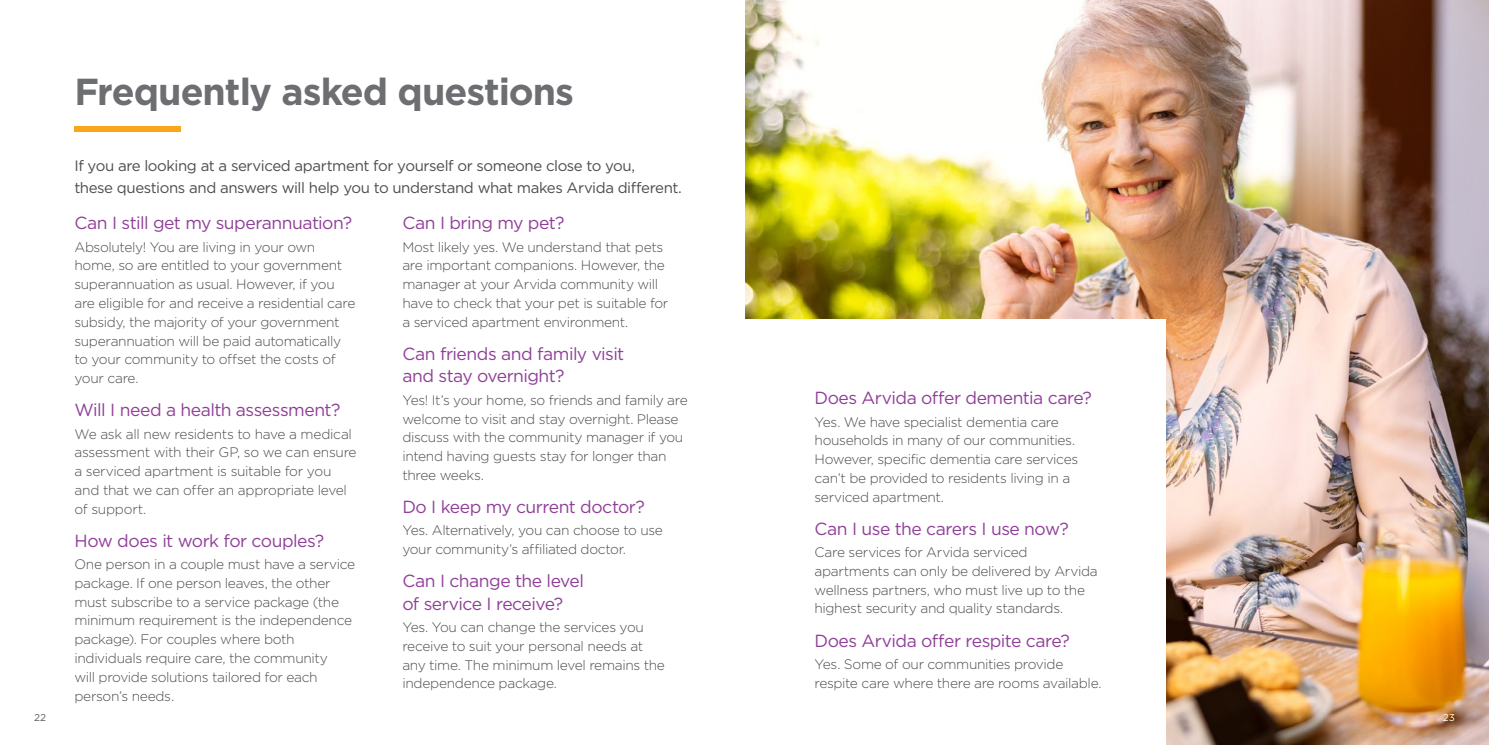
<style>
.page{position:relative;width:1489px;height:745px;background:#fff}
.page>*{position:absolute;margin:0;border:0;box-sizing:border-box;transform-origin:0 0}
.t1{font:700 37.5px "Gotham";letter-spacing:-.03em;color:#6d6e71}
.t2{font:17.5px/22.5px "Gotham";letter-spacing:-.03em;color:#903f98}
.t3{font:15px/21.2px "Gotham";letter-spacing:-.025em;color:#4d4d4f}
.t4{font:300 13.75px/18.8px "Gotham";letter-spacing:-.025em;color:#4d4d4f}
.t5{font:10px "Gotham";color:#58595b}
.t6{font:10px "Gotham";color:#fff}
</style>
<div class="page">
<img style="left:745px;top:0;width:743px;height:744px">
<div style="left:74px;top:127px;width:107px;height:5px;background:#faa61a"></div>
<div style="left:743px;top:319px;width:422px;height:425px;background:#fff"></div>
<h1 class="t1" style="left:74px;top:66px;width:501px">Frequently asked questions</h1>
<p class="t3" style="left:74px;top:155px;width:609px">If you are looking at a serviced apartment for yourself or someone close to you,<br>these questions and answers will help you to understand what makes Arvida different.</p>
<p class="t2" style="left:74px;top:211px;width:279px">Can I still get my superannuation?</p>
<p class="t4" style="left:74px;top:237px;width:282px">Absolutely! You are living in your own home, so are entitled to your government superannuation as usual. However, if you are eligible for and receive a residential care subsidy, the majority of your government superannuation will be paid automatically to your community to offset the costs of your care.</p>
<p class="t2" style="left:74px;top:398px;width:267px">Will I need a health assessment?</p>
<p class="t4" style="left:74px;top:423px;width:284px">We ask all new residents to have a medical assessment with their GP, so we can ensure a serviced apartment is suitable for you and that we can offer an appropriate level of support.</p>
<p class="t2" style="left:74px;top:528px;width:251px">How does it work for couples?</p>
<p class="t4" style="left:74px;top:554px;width:282px">One person in a couple must have a service package. If one person leaves, the other must subscribe to a service package (the minimum requirement is the independence package). For couples where both individuals require care, the community<br>will provide solutions tailored for each person’s needs.</p>
<p class="t2" style="left:402px;top:211px;width:164px">Can I bring my pet?</p>
<p class="t4" style="left:402px;top:237px;width:267px">Most likely yes. We understand that pets are important companions. However, the manager at your Arvida community will have to check that your pet is suitable for a serviced apartment environment.</p>
<p class="t2" style="left:402px;top:342px;width:223px">Can friends and family visit and stay overnight?</p>
<p class="t4" style="left:402px;top:390px;width:287px">Yes! It’s your home, so friends and family are welcome to visit and stay overnight. Please discuss with the community manager if you intend having guests stay for longer than three weeks.</p>
<p class="t2" style="left:402px;top:495px;width:244px">Do I keep my current doctor?</p>
<p class="t4" style="left:402px;top:520px;width:262px">Yes. Alternatively, you can choose to use your community’s affiliated doctor.</p>
<p class="t2" style="left:402px;top:569px;width:183px">Can I change the level of service I receive?</p>
<p class="t4" style="left:402px;top:617px;width:264px">Yes. You can change the services you receive to suit your personal needs at any time. The minimum level remains the independence package.</p>
<p class="t2" style="left:814px;top:386px;width:279px">Does Arvida offer dementia care?</p>
<p class="t4" style="left:814px;top:411px;width:265px">Yes. We have specialist dementia care households in many of our communities.<br>However, specific dementia care services can’t be provided to residents living in a serviced apartment.</p>
<p class="t2" style="left:814px;top:516px;width:256px">Can I use the carers I use now?</p>
<p class="t4" style="left:814px;top:542px;width:285px">Care services for Arvida serviced apartments can only be delivered by Arvida wellness partners, who must live up to the highest security and quality standards.</p>
<p class="t2" style="left:814px;top:628px;width:257px">Does Arvida offer respite care?</p>
<p class="t4" style="left:814px;top:654px;width:288px">Yes. Some of our communities provide respite care where there are rooms available.</p>
<p class="t5" style="left:34px;top:710px;width:14px">22</p>
<p class="t6" style="left:1442px;top:710px;width:14px">23</p>
</div>
